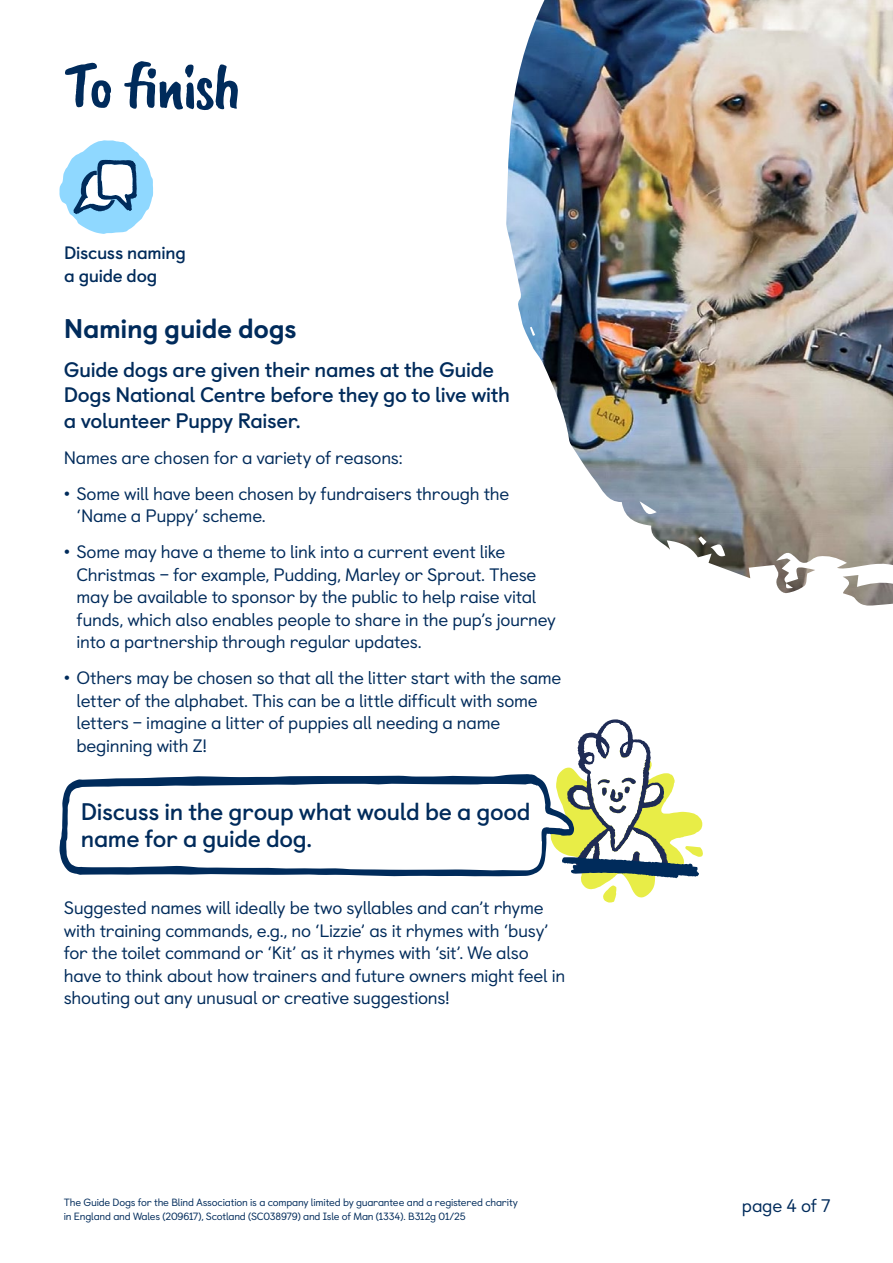
<style>
.page{position:relative;width:893px;height:1263px;background:#fff}
.page>*{position:absolute;margin:0;border:0;box-sizing:border-box;transform-origin:0 0}
._1_Body_12_15{font:66px "Caveat Brush";color:#002b5b}
._5_Heading_M{font:800 27px "Castledown";letter-spacing:-.015em;color:#002b5b}
._4_Body_16_18{font:700 24px/27px "Castledown";letter-spacing:-.015em;color:#002b5b}
._1_5_Body_14_17_bold{font:700 21px/25.5px "Castledown";letter-spacing:-.015em;color:#002b5b}
.t1{font:18.15px "Castledown";letter-spacing:-.01em;color:#002b5b}
._2___Bullets_12_15{font:18px/22.5px "Castledown";letter-spacing:-.015em;color:#002b5b}
._1_Body_12_15-2{font:18px/22.5px "Castledown";letter-spacing:-.015em;color:#002b5b}
._1_Body_12_15-3{font:700 18px/22.5px "Castledown";letter-spacing:-.015em;color:#002b5b}
.t2{font:10.5px/13.5px "Castledown";letter-spacing:-.02em;color:#002b5b}
.s1{font-weight:800}
</style>
<div class="page">
<svg style="left:559px;top:719px;width:144px;height:183px"></svg>
<svg style="left:59px;top:774px;width:515px;height:102px"></svg>
<img style="left:506px;top:0;width:387px;height:606px">
<svg style="left:59px;top:140px;width:94px;height:94px"></svg>
<p class="_1_Body_12_15" style="left:64px;top:48px;width:180px">To finish</p>
<p class="_1_Body_12_15-3" style="left:64px;top:240px;width:123px">Discuss naming a guide dog</p>
<h5 class="_5_Heading_M" style="left:64px;top:306px;width:235px">Naming guide dogs</h5>
<p class="_1_5_Body_14_17_bold" style="left:64px;top:355px;width:448px">Guide dogs are given their names at the Guide<br>Dogs National Centre before they go to live with a volunteer Puppy Raiser.</p>
<p class="_1_Body_12_15-2" style="left:64px;top:445px;width:340px">Names are chosen for a variety of reasons:</p>
<p class="_2___Bullets_12_15" style="left:77px;top:481px;width:434px;text-indent:-13px"><span class="s1">•</span> Some will have been chosen by fundraisers through the ‘Name a Puppy’ scheme.</p>
<p class="_2___Bullets_12_15" style="left:77px;top:539px;width:481px;text-indent:-13px"><span class="s1">•</span> Some may have a theme to link into a current event like Christmas – for example, Pudding, Marley or Sprout. These may be available to sponsor by the public to help raise vital funds, which also enables people to share in the pup’s journey into a partnership through regular updates.</p>
<p class="_2___Bullets_12_15" style="left:77px;top:665px;width:486px;text-indent:-13px"><span class="s1">•</span> Others may be chosen so that all the litter start with the same letter of the alphabet. This can be a little difficult with some letters – imagine a litter of puppies all needing a name beginning with Z!</p>
<p class="_4_Body_16_18" style="left:81px;top:796px;width:451px">Discuss in the group what would be a good name for a guide dog.</p>
<p class="_1_Body_12_15-2" style="left:64px;top:895px;width:503px">Suggested names will ideally be two syllables and can’t rhyme with training commands, e.g., no ‘Lizzie’ as it rhymes with ‘busy’ for the toilet command or ‘Kit’ as it rhymes with ‘sit’. We also have to think about how trainers and future owners might feel in shouting out any unusual or creative suggestions!</p>
<p class="t2" style="left:64px;top:1195px;width:456px">The Guide Dogs for the Blind Association is a company limited by guarantee and a registered charity in England and Wales (209617), Scotland (SC038979) and Isle of Man (1334). B312g 01/25</p>
<p class="t1" style="left:742px;top:1191px;width:90px">page 4 of 7</p>
</div>
